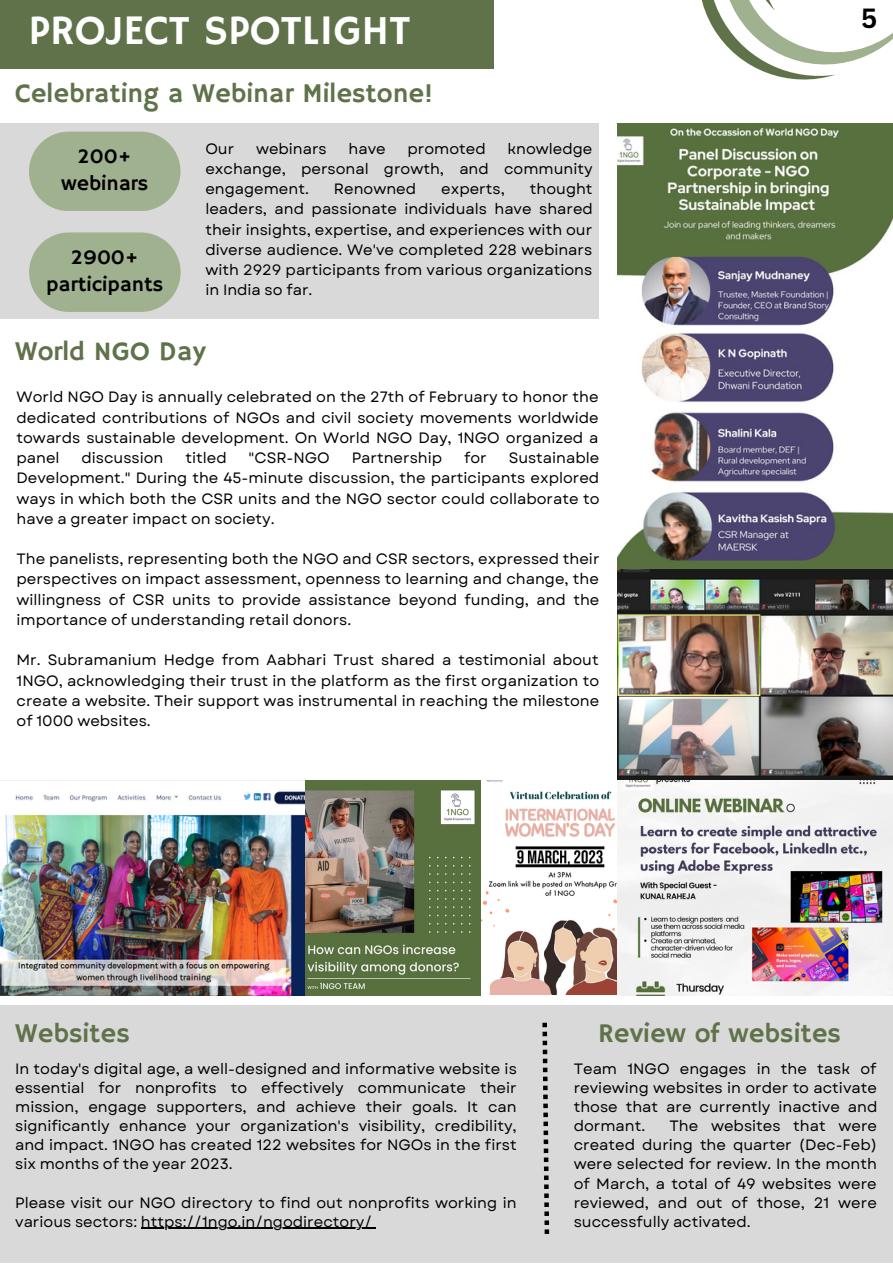
<style>
.page{position:relative;width:893px;height:1264px;background:#fff}
.page>*{position:absolute;margin:0;border:0;box-sizing:border-box;transform-origin:0 0}
.t1{font:42px "Hammersmith One";color:#fff}
.t2{font:27px "Hammersmith One";color:#5f7249}
.t3{font:700 27px "Canva Sans";color:#000}
.t4{font:21px "Hammersmith One";color:#000}
.t5{font:15px/20.2px "Garet";color:#000;text-align:justify}
</style>
<div class="page">
<div style="left:0;top:0;width:493px;height:69px;background:#5f7249"></div>
<div style="left:0;top:124px;width:599px;height:195px;background:#d9d9d9"></div>
<img style="left:618px;top:124px;width:274px;height:446px">
<img style="left:618px;top:570px;width:274px;height:425px">
<svg style="left:701px;top:0;width:191px;height:80px"></svg>
<img style="left:0;top:781px;width:306px;height:214px">
<img style="left:306px;top:781px;width:333px;height:214px">
<div style="left:0;top:1005px;width:892px;height:257px;background:#d9d9d9"></div>
<svg style="left:542px;top:1022px;width:7px;height:211px"></svg>
<svg style="left:29px;top:132px;width:151px;height:79px;background:#a6b597"></svg>
<svg style="left:29px;top:232px;width:152px;height:80px;background:#a6b598"></svg>
<hr style="left:141px;top:1227px;width:231px;height:1px;background:#000">
<p class="t1" style="left:29px;top:6px;width:383px">PROJECT SPOTLIGHT</p>
<p class="t2" style="left:15px;top:78px;width:419px">Celebrating a Webinar Milestone!</p>
<p class="t4" style="left:78px;top:144px;width:56px">200+</p>
<p class="t4" style="left:61px;top:171px;width:89px">webinars</p>
<p class="t4" style="left:71px;top:245px;width:70px">2900+</p>
<p class="t4" style="left:46px;top:272px;width:119px">participants</p>
<p class="t5" style="left:205px;top:138px;width:388px;text-indent:302px">knowledge exchange, personal growth, and community engagement.</p>
<p class="t5" style="left:205px;top:138px;width:30px">Our</p>
<p class="t5" style="left:256px;top:138px;width:72px">webinars</p>
<p class="t5" style="left:348px;top:138px;width:39px">have</p>
<p class="t5" style="left:407px;top:138px;width:80px">promoted</p>
<p class="t5" style="left:205px;top:179px;width:389px;text-indent:324px">thought leaders, and passionate individuals have shared their insights, expertise, and experiences with our diverse audience. We've completed 228 webinars with 2929 participants from various organizations in India so far.</p>
<p class="t5" style="left:334px;top:179px;width:84px">Renowned</p>
<p class="t5" style="left:441px;top:179px;width:65px">experts,</p>
<p class="t2" style="left:15px;top:335px;width:192px">World NGO Day</p>
<p class="t5" style="left:17px;top:387px;width:583px">World NGO Day is annually celebrated on the 27th of February to honor the dedicated contributions of NGOs and civil society movements worldwide towards sustainable development. On World NGO Day, 1NGO organized a panel</p>
<p class="t5" style="left:81px;top:448px;width:83px">discussion</p>
<p class="t5" style="left:185px;top:448px;width:43px">titled</p>
<p class="t5" style="left:248px;top:448px;width:83px">"CSR-NGO</p>
<p class="t5" style="left:352px;top:448px;width:92px">Partnership</p>
<p class="t5" style="left:464px;top:448px;width:24px">for</p>
<p class="t5" style="left:17px;top:448px;width:584px;text-indent:492px">Sustainable Development." During the 45-minute discussion, the participants explored ways in which both the CSR units and the NGO sector could collaborate to have a greater impact on society.</p>
<p class="t5" style="left:17px;top:549px;width:584px">The panelists, representing both the NGO and CSR sectors, expressed their perspectives on impact assessment, openness to learning and change, the willingness of CSR units to provide assistance beyond funding, and the importance of understanding retail donors.</p>
<p class="t5" style="left:17px;top:650px;width:584px">Mr. Subramanium Hedge from Aabhari Trust shared a testimonial about 1NGO, acknowledging their trust in the platform as the first organization to create a website. Their support was instrumental in reaching the milestone of 1000 websites.</p>
<p class="t3" style="left:861px;top:-1px;width:18px">5</p>
<p class="t2" style="left:15px;top:1017px;width:116px">Websites</p>
<p class="t5" style="left:15px;top:1059px;width:503px;line-height:19px">In today's digital age, a well-designed and informative website is essential for nonprofits to effectively communicate their mission, engage supporters, and achieve their goals. It can significantly enhance your organization's visibility, credibility, and impact. 1NGO has created 122 websites for NGOs in the first six months of the year 2023.</p>
<p class="t5" style="left:15px;top:1192px;width:503px;line-height:19px">Please visit our NGO directory to find out nonprofits working in various sectors: https://1ngo.in/ngodirectory/</p>
<p class="t2" style="left:598px;top:1017px;width:244px">Review of websites</p>
<p class="t5" style="left:573px;top:1059px;width:305px;line-height:19px">Team 1NGO engages in the task of reviewing websites in order to activate those that are currently inactive and dormant.</p>
<p class="t5" style="left:573px;top:1116px;width:305px;line-height:19px;text-indent:96px">The websites that were created during the quarter (Dec-Feb) were selected for review. In the month of March, a total of 49 websites were reviewed, and out of those, 21 were successfully activated.</p>
</div>
